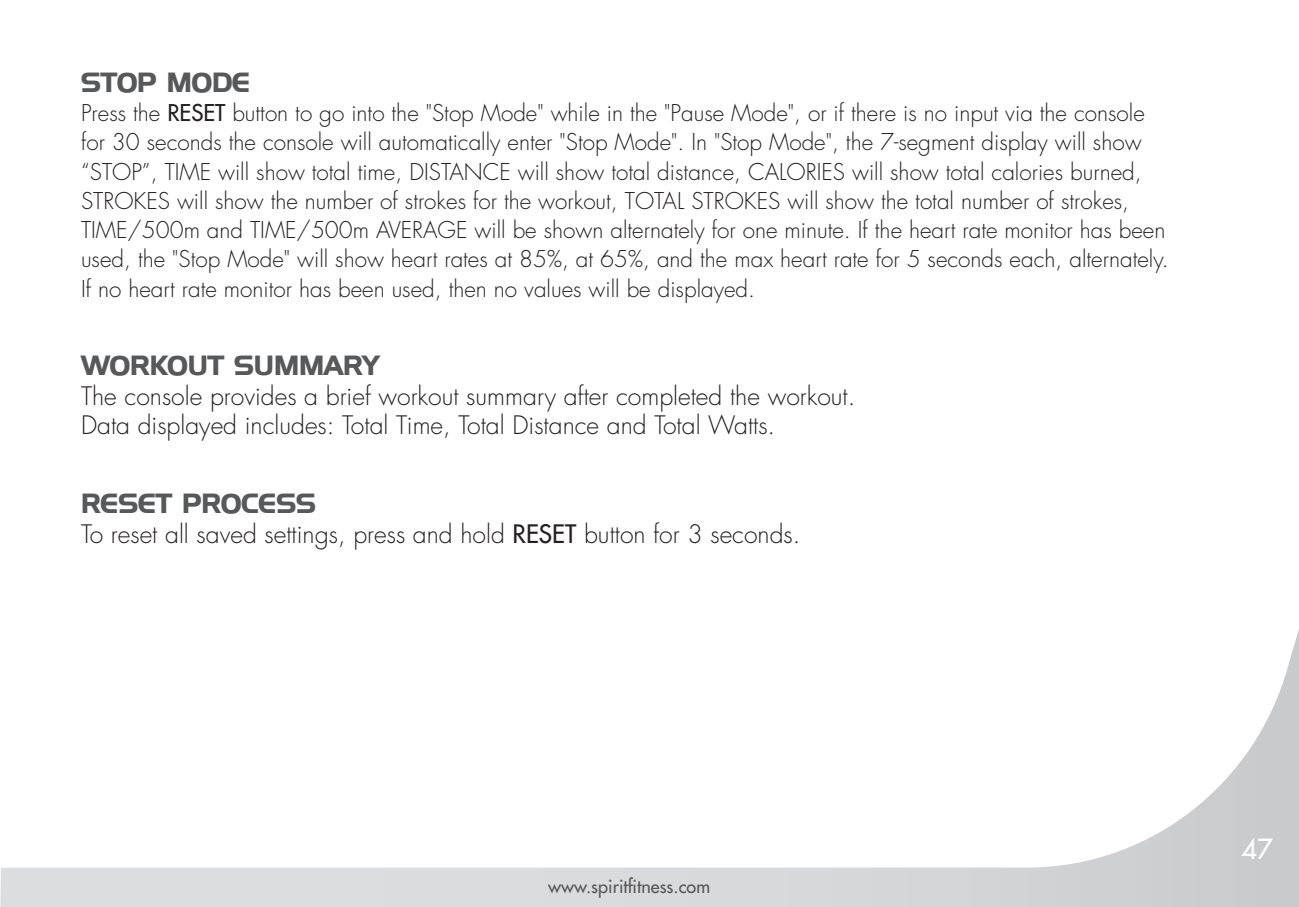
<style>
.page{position:relative;width:1299px;height:907px;background:#fff}
.page>*{position:absolute;margin:0;border:0;box-sizing:border-box;transform-origin:0 0}
.t1{font:700 27px "Hanzel";color:#57585a}
.t2{font:500 27px "Futura Std";color:#fff}
.t3{font:300 24.75px/29.7px "Futura Std";color:#231f20}
.t4{font:300 22.5px/29.2px "Futura Std";color:#231f20}
.t5{font:500 18px "Futura Std";color:#231f20}
.s1{font-weight:500}
</style>
<div class="page">
<svg style="left:0;top:629px;width:1299px;height:277px"></svg>
<p class="t1" style="left:81px;top:66px;width:170px">STOP MODE</p>
<p class="t4" style="left:81px;top:99px;width:1089px">Press the <span class="s1">RESET</span> button to go into the "Stop Mode" while in the "Pause Mode", or if there is no input via the console for 30 seconds the console will automatically enter "Stop Mode". In "Stop Mode", the 7-segment display will show “STOP”, TIME will show total time, DISTANCE will show total distance, CALORIES will show total calories burned, STROKES will show the number of strokes for the workout, TOTAL STROKES will show the total number of strokes, TIME/500m and TIME/500m AVERAGE will be shown alternately for one minute. If the heart rate monitor has been used, the "Stop Mode" will show heart rates at 85%, at 65%, and the max heart rate for 5 seconds each, alternately.<br>If no heart rate monitor has been used, then no values will be displayed.</p>
<p class="t1" style="left:81px;top:349px;width:299px">WORKOUT SUMMARY</p>
<p class="t3" style="left:81px;top:381px;width:776px">The console provides a brief workout summary after completed the workout.<br>Data displayed includes: Total Time, Total Distance and Total Watts.</p>
<p class="t1" style="left:81px;top:487px;width:236px">RESET PROCESS</p>
<p class="t3" style="left:81px;top:519px;width:721px">To reset all saved settings, press and hold <span class="s1">RESET</span> button for 3 seconds.</p>
<p class="t5" style="left:548px;top:875px;width:163px">www.spiritfitness.com</p>
<p class="t2" style="left:1241px;top:832px;width:33px">47</p>
</div>
